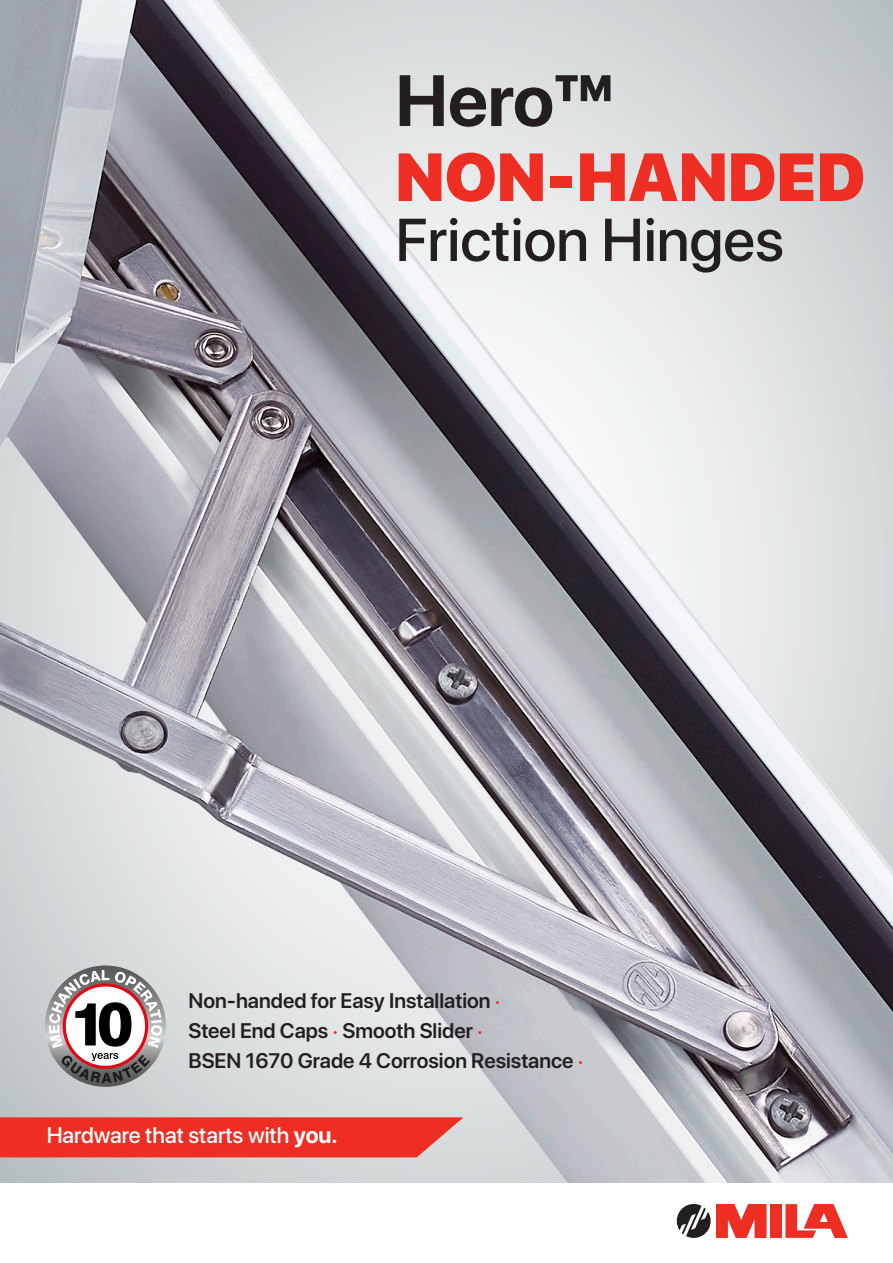
<style>
.page{position:relative;width:893px;height:1263px;background:#fff}
.page>*{position:absolute;margin:0;border:0;box-sizing:border-box;transform-origin:0 0}
.t1{font:700 72px "SF Pro Display";color:#231f20}
.t2{font:900 67.5px "SF Pro Display";color:#ee2e22}
.t3{font:500 60px "SF Pro Display";color:#231f20}
.t4{font:500 22.5px "SF Pro Display";color:#fff}
.t5{font:600 21px/30px "SF Pro Display";color:#231f20}
.s1{color:#ee2e22}
.s2{font-weight:700}
</style>
<div class="page">
<div style="left:770px;top:1204px;width:12px;height:34px;background:#ee2e22"></div>
<svg style="left:676px;top:1204px;width:90px;height:34px"></svg>
<svg style="left:785px;top:1204px;width:63px;height:34px"></svg>
<img style="left:0;top:0;width:893px;height:1182px">
<p class="t1" style="left:395px;top:49px;width:223px">Hero™</p>
<p class="t2" style="left:395px;top:127px;width:471px">NON-HANDED</p>
<p class="t3" style="left:395px;top:197px;width:390px">Friction Hinges</p>
<p class="t5" style="left:189px;top:984px;width:313px">Non-handed for Easy Installation <span class="s1">·</span></p>
<p class="t5" style="left:189px;top:1014px;width:396px">Steel End Caps <span class="s1">·</span> Smooth Slider <span class="s1">·<br></span>BSEN 1670 Grade 4 Corrosion Resistance <span class="s1">·</span></p>
<p class="t4" style="left:47px;top:1119px;width:292px">Hardware that starts with <span class="s2">you.</span></p>
</div>
